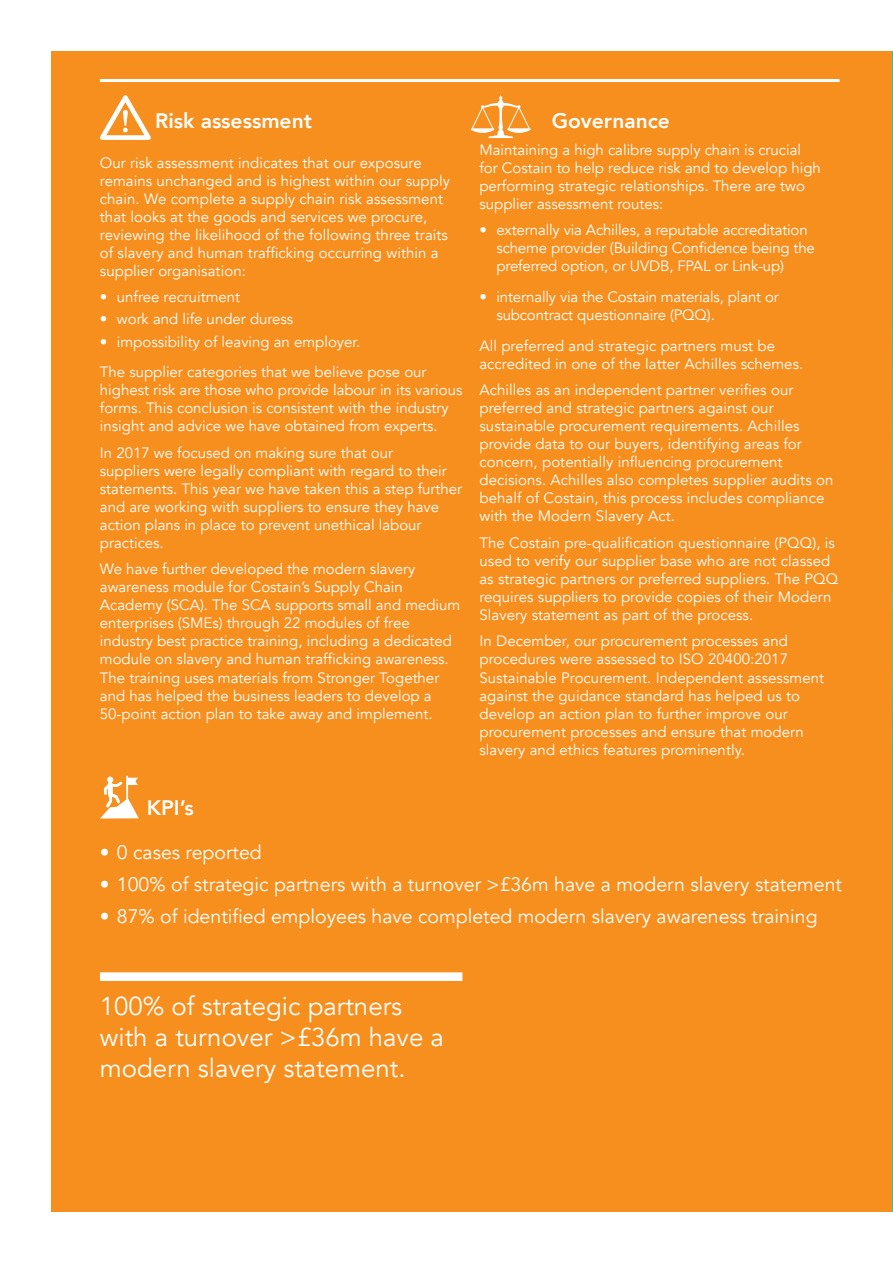
<style>
.page{position:relative;width:893px;height:1263px;background:#fff}
.page>*{position:absolute;margin:0;border:0;box-sizing:border-box;transform-origin:0 0}
.Pull_Quote_-_Below_L{font:25.8px/30.9px "Avenir";color:#fff}
.Bullets{font:800 21px "Avenir";color:#fff}
.t1{font:19.5px "Avenir";color:#fff}
.Bullets-2{font:15px/18px "Avenir";color:#fff}
</style>
<div class="page">
<div style="left:51px;top:51px;width:842px;height:1161px;background:#f68f1e"></div>
<hr style="left:100px;top:79px;width:740px;height:3px;background:#fff">
<svg style="left:100px;top:776px;width:39px;height:42px"></svg>
<svg style="left:471px;top:95px;width:60px;height:43px"></svg>
<svg style="left:100px;top:95px;width:51px;height:45px"></svg>
<hr style="left:892px;top:51px;width:1px;height:1161px;background:#32bdaf">
<img style="left:892px;top:380px;width:1px;height:333px">
<div style="left:100px;top:972px;width:362px;height:9px;background:#fff"></div>
<p class="Bullets" style="left:155px;top:105px;width:158px">Risk assessment</p>
<p class="Bullets-2" style="left:100px;top:154px;width:352px">Our risk assessment indicates that our exposure remains unchanged and is highest within our supply chain. We complete a supply chain risk assessment that looks at the goods and services we procure, reviewing the likelihood of the following three traits of slavery and human trafficking occurring within a supplier organisation:</p>
<p class="Bullets-2" style="left:100px;top:288px;width:142px">• unfree recruitment</p>
<p class="Bullets-2" style="left:100px;top:311px;width:195px">• work and life under duress</p>
<p class="Bullets-2" style="left:100px;top:333px;width:262px">• impossibility of leaving an employer.</p>
<p class="Bullets-2" style="left:100px;top:364px;width:364px">The supplier categories that we believe pose our highest risk are those who provide labour in its various forms. This conclusion is consistent with the industry insight and advice we have obtained from experts.</p>
<p class="Bullets-2" style="left:100px;top:444px;width:364px">In 2017 we focused on making sure that our<br>suppliers were legally compliant with regard to their statements. This year we have taken this a step further and are working with suppliers to ensure they have action plans in place to prevent unethical labour practices.</p>
<p class="Bullets-2" style="left:100px;top:561px;width:362px">We have further developed the modern slavery awareness module for Costain’s Supply Chain Academy (SCA). The SCA supports small and medium enterprises (SMEs) through 22 modules of free industry best practice training, including a dedicated module on slavery and human trafficking awareness.<br>The training uses materials from Stronger Together and has helped the business leaders to develop a 50-point action plan to take away and implement.</p>
<p class="Bullets" style="left:552px;top:105px;width:120px">Governance</p>
<p class="Bullets-2" style="left:479px;top:141px;width:343px">Maintaining a high calibre supply chain is crucial for Costain to help reduce risk and to develop high performing strategic relationships. There are two supplier assessment routes:</p>
<p class="Bullets-2" style="left:496px;top:221px;width:320px;text-indent:-17px">• externally via Achilles, a reputable accreditation scheme provider (Building Confidence being the preferred option, or UVDB, FPAL or Link-up)</p>
<p class="Bullets-2" style="left:496px;top:288px;width:284px;text-indent:-17px">• internally via the Costain materials, plant or subcontract questionnaire (PQQ).</p>
<p class="Bullets-2" style="left:479px;top:337px;width:325px">All preferred and strategic partners must be accredited in one of the latter Achilles schemes.</p>
<p class="Bullets-2" style="left:479px;top:382px;width:355px">Achilles as an independent partner verifies our preferred and strategic partners against our sustainable procurement requirements. Achilles provide data to our buyers, identifying areas for concern, potentially influencing procurement decisions. Achilles also completes supplier audits on behalf of Costain, this process includes compliance with the Modern Slavery Act.</p>
<p class="Bullets-2" style="left:479px;top:534px;width:360px">The Costain pre-qualification questionnaire (PQQ), is used to verify our supplier base who are not classed as strategic partners or preferred suppliers. The PQQ requires suppliers to provide copies of their Modern Slavery statement as part of the process.</p>
<p class="Bullets-2" style="left:479px;top:633px;width:346px">In December, our procurement processes and procedures were assessed to ISO 20400:2017<br>Sustainable Procurement. Independent assessment against the guidance standard has helped us to develop an action plan to further improve our procurement processes and ensure that modern slavery and ethics features prominently.</p>
<p class="Bullets" style="left:147px;top:791px;width:49px">KPI’s</p>
<p class="t1" style="left:100px;top:841px;width:163px">• 0 cases reported</p>
<p class="t1" style="left:100px;top:873px;width:744px">• 100% of strategic partners with a turnover &gt;£36m have a modern slavery statement</p>
<p class="t1" style="left:100px;top:905px;width:719px">• 87% of identified employees have completed modern slavery awareness training</p>
<p class="Pull_Quote_-_Below_L" style="left:100px;top:991px;width:345px">100% of strategic partners with a turnover &gt;£36m have a modern slavery statement.</p>
</div>
